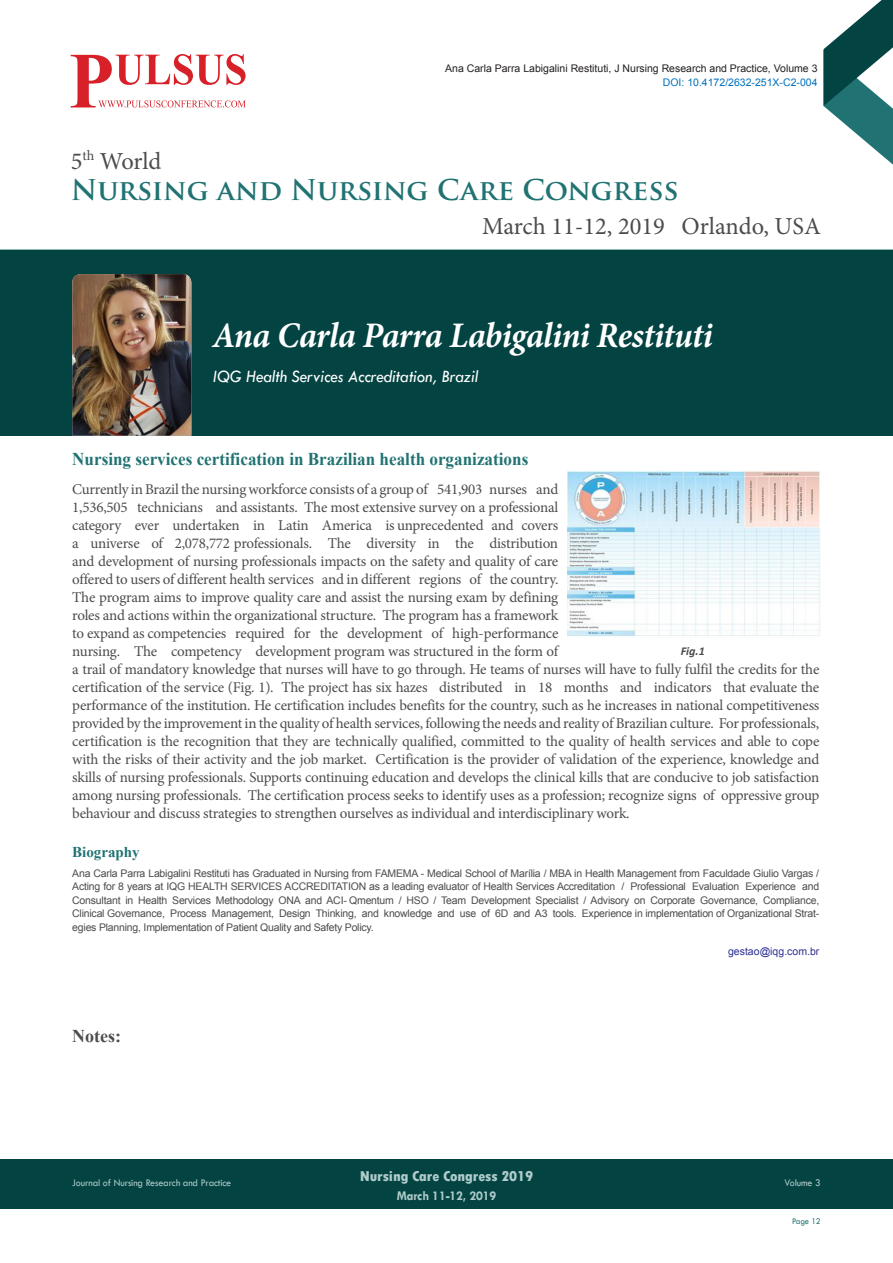
<style>
.page{position:relative;width:893px;height:1263px;background:#fff}
.page>*{position:absolute;margin:0;border:0;box-sizing:border-box;transform-origin:0 0}
.t1{font:italic 700 36px "Minion Pro";letter-spacing:-.015em;color:#fff;scale:.95 1}
.t2{font:700 27.9px "Trajan Pro";color:#207372}
.t3{font:24.45px "Minion Pro";color:#4b4c4d}
.t4{font:700 18px "Times New Roman";color:#207372;scale:.95 1}
.t5{font:italic 18px "Tw Cen";letter-spacing:-.01em;color:#fff;scale:.95 1}
.t6{font:700 18px "Times New Roman";color:#4b4c4d}
.Abstract{font:15px/18px "Minion Pro";letter-spacing:-.015em;color:#4b4c4d}
.t7{font:800 condensed 15px "Tw Cen";letter-spacing:-.01em;color:#afcbcb;scale:1.1 1}
.Bio_Heading{font:700 15px "Times New Roman";color:#207372}
.t8{font:700 13.5px "Tw Cen";letter-spacing:-.01em;color:#afcbcb;scale:.95 1}
.t9{font:italic 700 12px "Calibri";color:#4b4c4d}
.Biography{font:10.5px/13.5px "Arial";letter-spacing:-.02em;color:#4b4c4d;text-align:justify}
.t10{font:10.5px "Arial";color:#231f20}
.t11{font:10.5px "Tw Cen";letter-spacing:-.01em;color:#afcbcb;scale:.95 1}
.t12{font:10.5px "Arial";color:#0072bc}
.Biography-2{font:10.5px "Arial";color:#2e3092}
.t13{font:9px "Tw Cen";letter-spacing:-.02em;color:#207372;scale:.95 1}
</style>
<div class="page">
<div style="left:0;top:1159px;width:892px;height:49px;background:#034342"></div>
<hr style="left:0;top:250px;width:893px;height:1px;background:#207372">
<svg style="left:71px;top:54px;width:175px;height:53px"></svg>
<svg style="left:823px;top:0;width:70px;height:165px"></svg>
<div style="left:0;top:250px;width:892px;height:186px;background:#034342"></div>
<img style="left:72px;top:274px;width:119px;height:162px">
<img style="left:568px;top:471px;width:253px;height:166px">
<h3 class="t3" style="left:71px;top:144px;width:92px">5<sup>th</sup> World</h3>
<p class="t10" style="left:445px;top:61px;width:374px">Ana Carla Parra Labigalini Restituti, J Nursing Research and Practice, Volume 3</p>
<p class="t12" style="left:663px;top:76px;width:156px">DOI: 10.4172/2632-251X-C2-004</p>
<h2 class="t2" style="left:71px;top:173px;width:610px">Nursing and Nursing Care Congress</h2>
<h3 class="t3" style="left:482px;top:209px;width:340px">March 11-12, 2019 Orlando, USA</h3>
<p class="t1" style="left:213px;top:310px;width:528px">Ana Carla Parra Labigalini Restituti</p>
<p class="t5" style="left:213px;top:366px;width:281px">IQG Health Services Accreditation, Brazil</p>
<p class="t4" style="left:72px;top:446px;width:481px">Nursing services certification in Brazilian health organizations</p>
<p class="Abstract" style="left:72px;top:480px;width:749px">Currently in Brazil the nursing workforce consists of a group of 541,903 nurses and<br>1,536,505 technicians and assistants. The most extensive survey on a professional<br>category ever undertaken in Latin America is unprecedented and covers<br>a universe of 2,078,772 professionals. The diversity in the distribution<br>and development of nursing professionals impacts on the safety and quality of care<br>offered to users of different health services and in different regions of the country.<br>The program aims to improve quality care and assist the nursing exam by defining<br>roles and actions within the organizational structure. The program has a framework<br>to expand as competencies required for the development of high-performance<br>nursing. The competency development program was structured in the form of<br>a trail of mandatory knowledge that nurses will have to go through. He teams of nurses will have to fully fulfil the credits for the certification of the service (Fig. 1). The project has six hazes distributed in 18 months and indicators that evaluate the performance of the institution. He certification includes benefits for the country, such as he increases in national competitiveness provided by the improvement in the quality of health services, following the needs and reality of Brazilian culture. For professionals, certification is the recognition that they are technically qualified, committed to the quality of health services and able to cope with the risks of their activity and the job market. Certification is the provider of validation of the experience, knowledge and skills of nursing professionals. Supports continuing education and develops the clinical kills that are conducive to job satisfaction among nursing professionals. The certification process seeks to identify uses as a profession; recognize signs of oppressive group behaviour and discuss strategies to strengthen ourselves as individual and interdisciplinary work.</p>
<p class="Bio_Heading" style="left:72px;top:841px;width:69px">Biography</p>
<p class="Biography" style="left:72px;top:866px;width:748px">Ana Carla Parra Labigalini Restituti has Graduated in Nursing from FAMEMA - Medical School of Marília / MBA in Health Management from Faculdade Giulio Vargas / Acting for 8 years at IQG HEALTH SERVICES ACCREDITATION as a leading evaluator of Health Services Accreditation / Professional Evaluation Experience and Consultant in Health Services Methodology ONA and ACI- Qmentum / HSO / Team Development Specialist / Advisory on Corporate Governance, Compliance, Clinical Governance, Process Management, Design Thinking, and knowledge and use of 6D and A3 tools. Experience in implementation of Organizational Strat&shy;egies Planning, Implementation of Patient Quality and Safety Policy.</p>
<p class="Biography-2" style="left:728px;top:944px;width:93px">gestao@iqg.com.br</p>
<p class="t9" style="left:681px;top:644px;width:26px">Fig.1</p>
<p class="t6" style="left:72px;top:1024px;width:50px">Notes:</p>
<p class="t7" style="left:360px;top:1167px;width:159px">Nursing Care Congress 2019</p>
<p class="t8" style="left:397px;top:1187px;width:106px">March 11-12, 2019</p>
<p class="t11" style="left:72px;top:1176px;width:169px">Journal of Nursing Research and Practice</p>
<p class="t11" style="left:784px;top:1176px;width:40px">Volume 3</p>
<p class="t13" style="left:792px;top:1215px;width:32px">Page 12</p>
</div>
